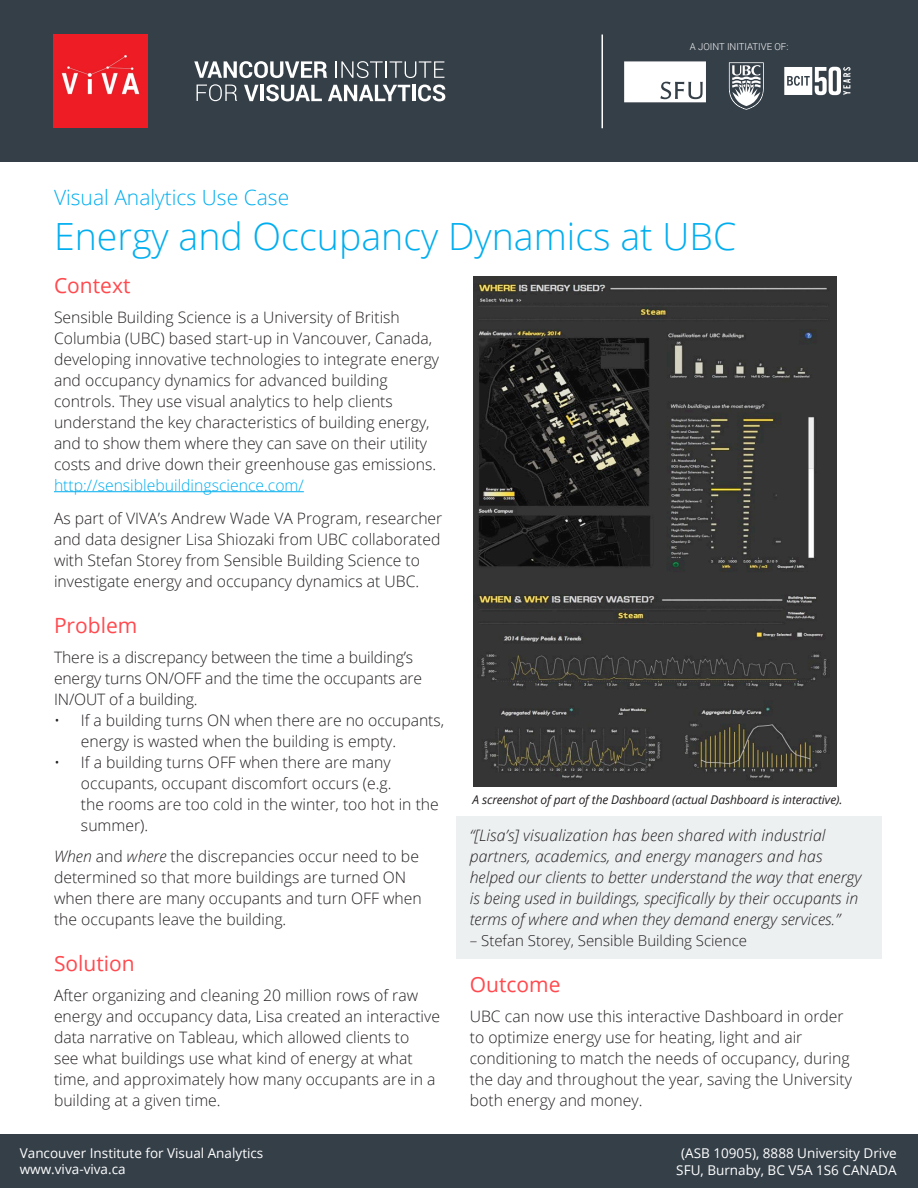
<style>
.page{position:relative;width:918px;height:1188px;background:#fff}
.page>*{position:absolute;margin:0;border:0;box-sizing:border-box;transform-origin:0 0}
.t1{font:300 37.5px "Open Sans";color:#00aeef}
.t2{font:21px "Open Sans";color:#ff4a4f}
.t3{font:300 21px "Open Sans";color:#00aeef}
.t4{font:300 15.75px/21px "Open Sans";color:#231f20}
.t5{font:italic 300 15.75px/21px "Open Sans";color:#231f20}
.t6{font:300 15px "Open Sans";color:#231f20}
.t7{font:13.5px "Open Sans";color:#fff}
.t8{font:italic 12px "Open Sans";letter-spacing:-.01em;color:#231f20}
.t9{font:300 9.6px "Roboto";color:#fff}
.s1{color:#00aeef}
.s2{font-style:italic}
</style>
<div class="page">
<div style="left:456px;top:816px;width:425px;height:142px;background:#ecf0f1"></div>
<div style="left:0;top:0;width:918px;height:162px;background:#353f48"></div>
<hr style="left:54px;top:491px;width:250px;height:1px;background:#00aeef">
<div style="left:0;top:1134px;width:918px;height:54px;background:#353f48"></div>
<img style="left:54px;top:34px;width:93px;height:94px">
<hr style="left:602px;top:34px;width:1px;height:94px;background:#fff">
<svg style="left:194px;top:61px;width:133px;height:17px"></svg>
<svg style="left:335px;top:61px;width:109px;height:17px"></svg>
<svg style="left:197px;top:84px;width:40px;height:17px"></svg>
<svg style="left:244px;top:85px;width:15px;height:16px"></svg>
<hr style="left:260px;top:85px;width:4px;height:16px;background:#fff">
<svg style="left:266px;top:85px;width:56px;height:16px"></svg>
<svg style="left:328px;top:85px;width:82px;height:16px"></svg>
<hr style="left:412px;top:85px;width:3px;height:16px;background:#fff">
<svg style="left:418px;top:85px;width:27px;height:16px"></svg>
<svg style="left:784px;top:67px;width:66px;height:28px"></svg>
<svg style="left:729px;top:62px;width:35px;height:48px"></svg>
<svg style="left:624px;top:61px;width:82px;height:41px;background:#eeefef"></svg>
<img style="left:473px;top:276px;width:364px;height:510px">
<p class="t9" style="left:690px;top:40px;width:100px">A JOINT INITIATIVE OF:</p>
<p class="t3" style="left:54px;top:183px;width:237px">Visual Analytics Use Case</p>
<p class="t1" style="left:54px;top:211px;width:684px">Energy and Occupancy Dynamics at UBC</p>
<p class="t2" style="left:54px;top:271px;width:78px">Context</p>
<p class="t4" style="left:54px;top:306px;width:387px">Sensible Building Science is a University of British Columbia (UBC) based start-up in Vancouver, Canada, developing innovative technologies to integrate energy and occupancy dynamics for advanced building controls. They use visual analytics to help clients understand the key characteristics of building energy, and to show them where they can save on their utility costs and drive down their greenhouse gas emissions. <span class="s1">http://sensiblebuildingscience.com/</span></p>
<p class="t4" style="left:54px;top:507px;width:390px">As part of VIVA’s Andrew Wade VA Program, researcher and data designer Lisa Shiozaki from UBC collaborated with Stefan Storey from Sensible Building Science to investigate energy and occupancy dynamics at UBC.</p>
<p class="t2" style="left:54px;top:611px;width:85px">Problem</p>
<p class="t4" style="left:54px;top:646px;width:370px">There is a discrepancy between the time a building’s energy turns ON/OFF and the time the occupants are</p>
<p class="t4" style="left:54px;top:688px;width:145px">IN/OUT of a building.</p>
<p class="t4" style="left:81px;top:709px;width:365px;text-indent:-27px">• If a building turns ON when there are no occupants, energy is wasted when the building is empty.</p>
<p class="t4" style="left:54px;top:751px;width:338px">• If a building turns OFF when there are many</p>
<p class="t4" style="left:81px;top:772px;width:312px">occupants, occupant discomfort occurs (e.g.</p>
<p class="t4" style="left:81px;top:793px;width:359px">the rooms are too cold in the winter, too hot in the</p>
<p class="t4" style="left:81px;top:814px;width:69px">summer).</p>
<p class="t4" style="left:54px;top:846px;width:369px"><span class="s2">When</span> and <span class="s2">where</span> the discrepancies occur need to be determined so that more buildings are turned ON when there are many occupants and turn OFF when the occupants leave the building.</p>
<p class="t2" style="left:54px;top:949px;width:82px">Solution</p>
<p class="t4" style="left:54px;top:985px;width:388px">After organizing and cleaning 20 million rows of raw energy and occupancy data, Lisa created an interactive data narrative on Tableau, which allowed clients to<br>see what buildings use what kind of energy at what time, and approximately how many occupants are in a building at a given time.</p>
<p class="t7" style="left:20px;top:1144px;width:245px">Vancouver Institute for Visual Analytics</p>
<p class="t7" style="left:20px;top:1160px;width:107px">www.viva-viva.ca</p>
<p class="t8" style="left:472px;top:791px;width:371px">A screenshot of part of the Dashboard (actual Dashboard is interactive).</p>
<p class="t5" style="left:470px;top:824px;width:357px">“[Lisa’s] visualization has been shared with industrial partners, academics, and energy managers and has</p>
<p class="t5" style="left:470px;top:866px;width:393px">helped our clients to better understand the way that energy is being used in buildings, specifically by their occupants in terms of where and when they demand energy services.”</p>
<p class="t6" style="left:470px;top:930px;width:279px">– Stefan Storey, Sensible Building Science</p>
<p class="t2" style="left:470px;top:970px;width:92px">Outcome</p>
<p class="t4" style="left:470px;top:1005px;width:384px">UBC can now use this interactive Dashboard in order to optimize energy use for heating, light and air conditioning to match the needs of occupancy, during the day and throughout the year, saving the University both energy and money.</p>
<p class="t7" style="left:681px;top:1144px;width:217px">(ASB 10905), 8888 University Drive</p>
<p class="t7" style="left:676px;top:1160px;width:222px">SFU, Burnaby, BC V5A 1S6 CANADA</p>
</div>
